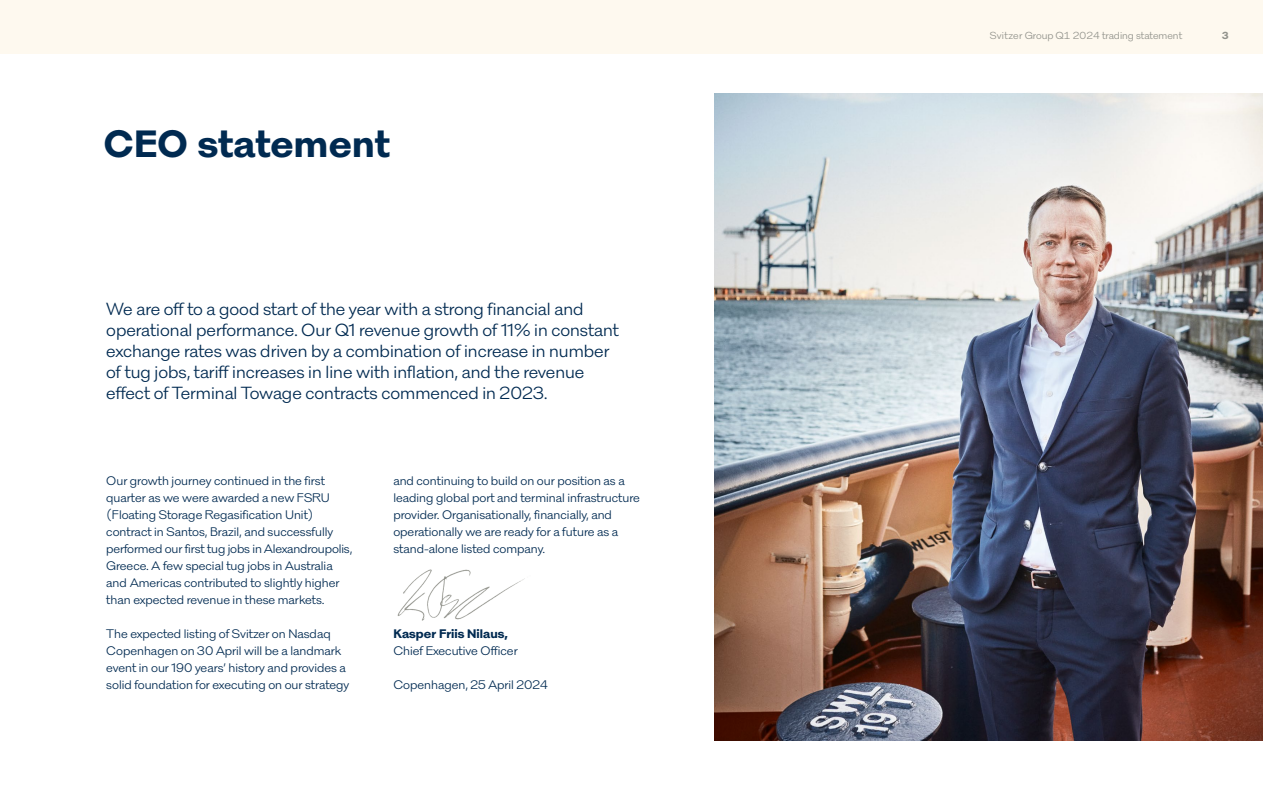
<style>
.page{position:relative;width:1263px;height:787px;background:#fff}
.page>*{position:absolute;margin:0;border:0;box-sizing:border-box;transform-origin:0 0}
.t1{font:700 39px "Svitzer Prop";letter-spacing:.01em;color:#002a51}
.t2{font:18px/21px "Svitzer Prop";color:#002a51}
.t3{font:12.75px/17px "Svitzer Prop";color:#002a51}
.t4{font:700 12.75px "Svitzer Prop";color:#002a51}
.t5{font:10.5px "Svitzer Tab";color:#91928b}
.t6{font:700 10.5px "Svitzer Tab";color:#91928b}
</style>
<div class="page">
<img style="left:714px;top:94px;width:549px;height:646px">
<div style="left:0;top:0;width:1263px;height:54px;background:#fef9ef"></div>
<img style="left:397px;top:569px;width:128px;height:52px">
<h1 class="t1" style="left:103px;top:114px;width:288px">CEO statement</h1>
<p class="t2" style="left:106px;top:297px;width:514px">We are off to a good start of the year with a strong financial and operational performance. Our Q1 revenue growth of 11% in constant exchange rates was driven by a combination of increase in number of tug jobs, tariff increases in line with inflation, and the revenue effect of Terminal Towage contracts commenced in 2023.</p>
<p class="t3" style="left:106px;top:471px;width:248px">Our growth journey continued in the first quarter as we were awarded a new FSRU (Floating Storage Regasification Unit) contract in Santos, Brazil, and successfully performed our first tug jobs in Alexandroupolis, Greece. A few special tug jobs in Australia and Americas contributed to slightly higher than expected revenue in these markets.</p>
<p class="t3" style="left:106px;top:624px;width:245px">The expected listing of Svitzer on Nasdaq Copenhagen on 30 April will be a landmark event in our 190 years’ history and provides a solid foundation for executing on our strategy</p>
<p class="t3" style="left:393px;top:471px;width:248px">and continuing to build on our position as a leading global port and terminal infrastructure provider. Organisationally, financially, and operationally we are ready for a future as a stand-alone listed company.</p>
<p class="t4" style="left:393px;top:624px;width:116px">Kasper Friis Nilaus,</p>
<p class="t3" style="left:393px;top:641px;width:126px">Chief Executive Officer</p>
<p class="t3" style="left:393px;top:675px;width:156px">Copenhagen, 25 April 2024</p>
<p class="t5" style="left:990px;top:28px;width:194px">Svitzer Group Q1 2024 trading statement</p>
<p class="t6" style="left:1222px;top:28px;width:9px">3</p>
</div>
